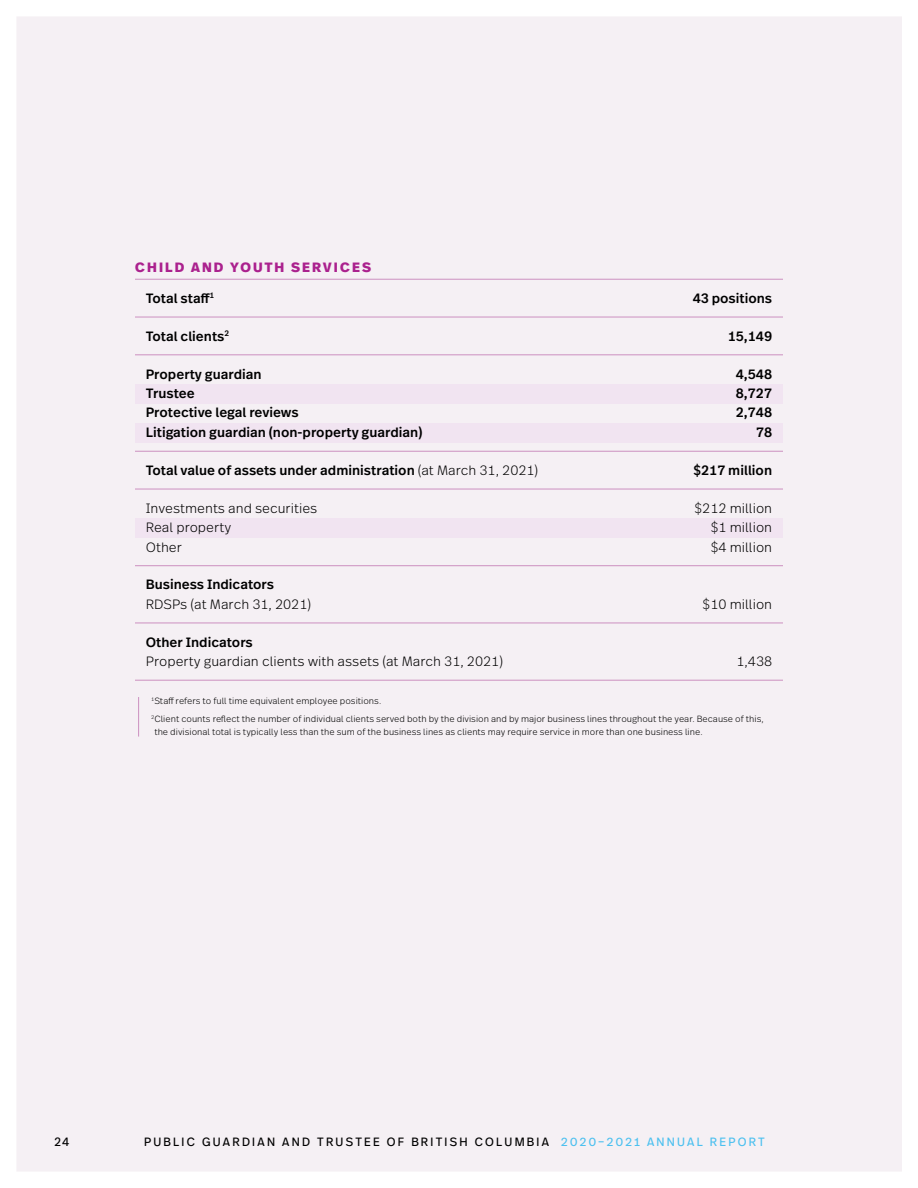
<style>
.page{position:relative;width:918px;height:1188px;background:#fff}
.page>*{position:absolute;margin:0;border:0;box-sizing:border-box;transform-origin:0 0}
.t1{font:500 13.5px "Real Text Pro";color:#000}
.t2{font:300 13.5px "Real Text Pro";color:#000}
.t3{font:800 13.5px "Real Head Pro";letter-spacing:.16em;color:#ab218e}
.t4{font:12px "Real Head Pro";letter-spacing:.19em;color:#000}
.t5{font:300 9px/18px "Real Text Pro";color:#000}
.s1{font-weight:300}
.s2{color:#4cc0ef}
</style>
<div class="page">
<div style="left:17px;top:17px;width:885px;height:1154px;background:#f5f0f4"></div>
<hr style="left:135px;top:279px;width:648px;height:1px;background:#cc90c0">
<hr style="left:135px;top:317px;width:648px;height:1px;background:#cc90c0">
<hr style="left:135px;top:354px;width:648px;height:1px;background:#cc90c0">
<hr style="left:135px;top:451px;width:648px;height:1px;background:#cc90c0">
<hr style="left:135px;top:489px;width:648px;height:1px;background:#cc90c0">
<hr style="left:135px;top:565px;width:648px;height:1px;background:#cc90c0">
<hr style="left:135px;top:623px;width:648px;height:1px;background:#cc90c0">
<hr style="left:135px;top:680px;width:648px;height:1px;background:#cc90c0">
<div style="left:135px;top:384px;width:648px;height:20px;background:#f1e4f1"></div>
<div style="left:135px;top:423px;width:648px;height:20px;background:#f1e4f1"></div>
<div style="left:135px;top:518px;width:648px;height:20px;background:#f1e4f1"></div>
<hr style="left:138px;top:697px;width:1px;height:40px;background:#cc90c0">
<h1 class="t3" style="left:135px;top:257px;width:237px">CHILD AND YOUTH SERVICES</h1>
<h1 class="t1" style="left:146px;top:289px;width:70px">Total staff<sup>1</sup></h1>
<h1 class="t1" style="left:693px;top:289px;width:81px">43 positions</h1>
<h1 class="t1" style="left:146px;top:326px;width:85px">Total clients<sup>2</sup></h1>
<h1 class="t1" style="left:728px;top:326px;width:46px">15,149</h1>
<h1 class="t1" style="left:146px;top:364px;width:117px">Property guardian</h1>
<h1 class="t1" style="left:736px;top:364px;width:38px">4,548</h1>
<h1 class="t1" style="left:146px;top:384px;width:50px">Trustee</h1>
<h1 class="t1" style="left:736px;top:384px;width:38px">8,727</h1>
<h1 class="t1" style="left:146px;top:403px;width:155px">Protective legal reviews</h1>
<h1 class="t1" style="left:736px;top:403px;width:38px">2,748</h1>
<h1 class="t1" style="left:146px;top:423px;width:278px">Litigation guardian (non-property guardian)</h1>
<h1 class="t1" style="left:756px;top:423px;width:18px">78</h1>
<h1 class="t1" style="left:146px;top:461px;width:394px">Total value of assets under administration <span class="s1">(at March 31, 2021)</span></h1>
<h1 class="t1" style="left:693px;top:461px;width:81px">$217 million</h1>
<h1 class="t2" style="left:146px;top:498px;width:173px">Investments and securities</h1>
<h1 class="t2" style="left:694px;top:498px;width:80px">$212 million</h1>
<h1 class="t2" style="left:146px;top:518px;width:87px">Real property</h1>
<h1 class="t2" style="left:710px;top:518px;width:63px">$1 million</h1>
<h1 class="t2" style="left:146px;top:537px;width:38px">Other</h1>
<h1 class="t2" style="left:710px;top:537px;width:63px">$4 million</h1>
<h1 class="t1" style="left:146px;top:575px;width:130px">Business Indicators</h1>
<h1 class="t2" style="left:146px;top:595px;width:167px">RDSPs (at March 31, 2021)</h1>
<h1 class="t2" style="left:702px;top:595px;width:71px">$10 million</h1>
<h1 class="t1" style="left:146px;top:632px;width:109px">Other Indicators</h1>
<h1 class="t2" style="left:146px;top:652px;width:359px">Property guardian clients with assets (at March 31, 2021)</h1>
<h1 class="t2" style="left:736px;top:652px;width:37px">1,438</h1>
<p class="t5" style="left:151px;top:691px;width:614px"><sup>1</sup>Staff refers to full time equivalent employee positions.<br><sup>2</sup>Client counts reflect the number of individual clients served both by the division and by major business lines throughout the year. Because of this,</p>
<p class="t5" style="left:154px;top:723px;width:550px">the divisional total is typically less than the sum of the business lines as clients may require service in more than one business line.</p>
<h2 class="t4" style="left:54px;top:1133px;width:17px">24</h2>
<h2 class="t4" style="left:144px;top:1133px;width:622px">PUBLIC GUARDIAN AND TRUSTEE OF BRITISH COLUMBIA <span class="s2">2020–2021 ANNUAL REPORT</span></h2>
</div>
